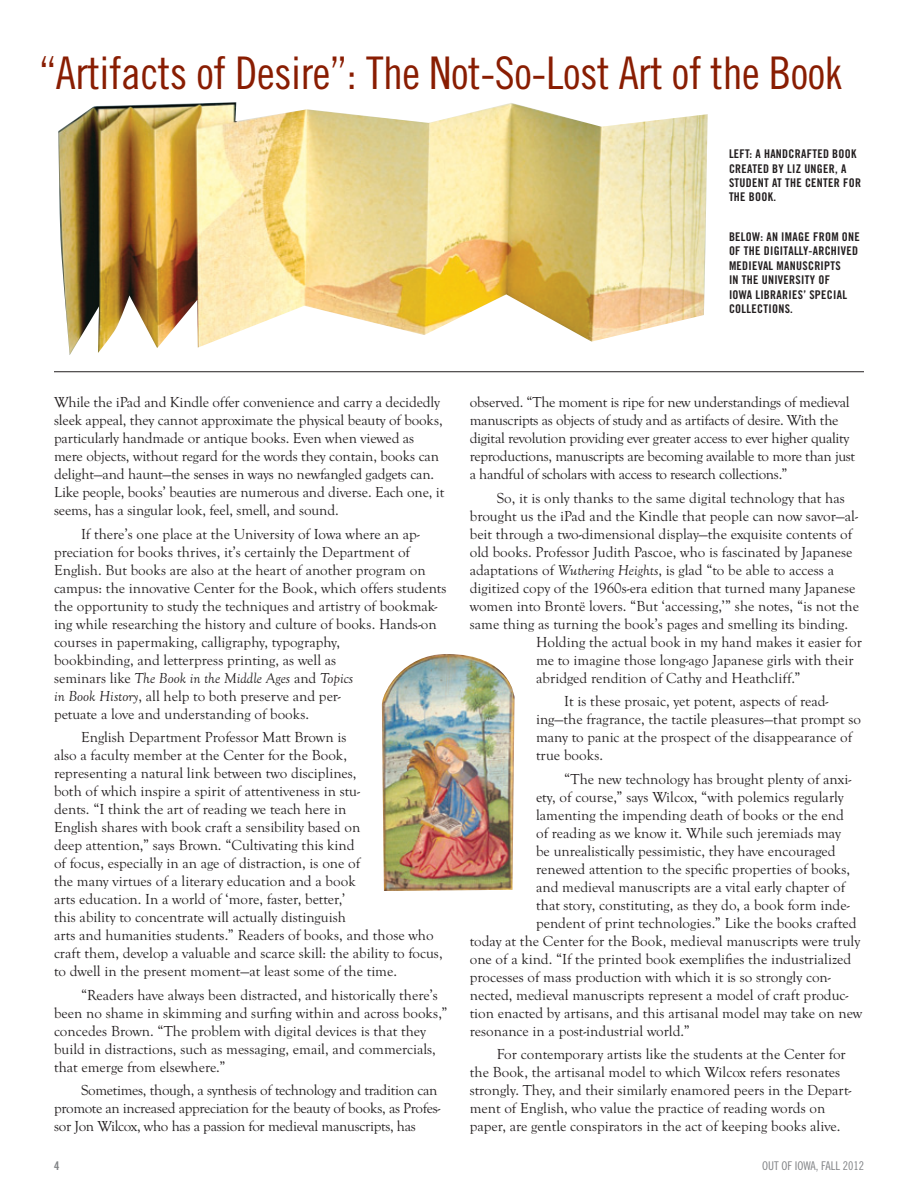
<style>
.page{position:relative;width:918px;height:1188px;background:#fff}
.page>*{position:absolute;margin:0;border:0;box-sizing:border-box;transform-origin:0 0}
.t1{font:45px "Trade Gothic Cond Eighteen";letter-spacing:-.01em;color:#891d02}
.t2{font:15px/18px "Goudy Old Sty T";color:#231f20}
.t3{font:15px/18px "Goudy Old Sty T";letter-spacing:-.02em;color:#231f20}
.t4{font:12px/14.4px "Trade Gothic Bold Cond Twenty";letter-spacing:.025em;color:#231f20}
.t5{font:12px "Trade Gothic Cond Eighteen";color:#808285}
.t6{font:12px "Trade Gothic Bold Cond Twenty";color:#808285}
.s1{font-style:italic}
</style>
<div class="page">
<img style="left:58px;top:102px;width:650px;height:253px">
<hr style="left:54px;top:371px;width:810px;height:1px;background:#231f20">
<img style="left:382px;top:654px;width:133px;height:237px">
<h1 class="t1" style="left:39px;top:47px;width:805px">“Artifacts of Desire”: The Not-So-Lost Art of the Book</h1>
<p class="t4" style="left:729px;top:147px;width:132px;text-indent:88px">ED BOOK<br>CREATED BY LIZ UNGER, A<br>STUDENT AT THE CENTER FOR<br>THE BOOK.</p>
<p class="t4" style="left:729px;top:229px;width:132px">BELOW: AN IMAGE FROM ONE<br>OF THE DIGITALLY-ARC HIVED<br>MEDIEVAL MANUSCRIPTS<br>IN THE UNIVERSITY OF<br>IOWA LIBRARIES’ SPECIAL<br>COLLECTIONS.</p>
<p class="t4" style="left:729px;top:147px;width:67px">LEFT: A HANDCRAFT</p>
<p class="t2" style="left:54px;top:394px;width:392px">While the iPad and Kindle offer convenience and carry a decidedly sleek appeal, they cannot approximate the physical beauty of books, particularly handmade or antique books. Even when viewed as mere objects, without regard for the words they contain, books can delight—and haunt—the senses in ways no newfangled gadgets can.<br>Like people, books’ beauties are numerous and diverse. Each one, it seems, has a singular look, feel, smell, and sound.</p>
<p class="t2" style="left:54px;top:525px;width:394px;text-indent:27px">If there’s one place at the University of Iowa where an ap&shy;preciation for books thrives, it’s certainly the Department of English. But books are also at the heart of another program on campus: the innovative Center for the Book, which offers students the opportunity to study the techniques and artistry of bookmak&shy;ing while researching the history and culture of books. Hands-on courses in papermaking, calligraphy, typography,<br>bookbinding, and letterpress printing, as well as<br>seminars like <span class="s1">The Book in the Middle Ages</span> and <span class="s1">Topics<br>in Book History</span>, all help to both preserve and per-<br>petuate a love and understanding of books.</p>
<p class="t2" style="left:54px;top:728px;width:390px;text-indent:27px">English Department Professor Matt Brown is<br>also a faculty member at the Center for the Book,<br>representing a natural link between two disciplines,<br>both of which inspire a spirit of attentiveness in stu-<br>dents. “I think the art of reading we teach here in<br>English shares with book craft a sensibility based on<br>deep attention,” says Brown. “Cultivating this kind<br>of focus, especially in an age of distraction, is one of<br>the many virtues of a literary education and a book<br>arts education. In a world of ‘more, faster, better,’<br>this ability to concentrate will actually distinguish<br>arts and humanities students.” Readers of books, and those who craft them, develop a valuable and scarce skill: the ability to focus, to dwell in the present moment—at least some of the time.</p>
<p class="t2" style="left:54px;top:986px;width:395px;text-indent:27px">“Readers have always been distracted, and historically there’s been no shame in skimming and surfing within and across books,” concedes Brown. “The problem with digital devices is that they build in distractions, such as messaging, email, and commercials, that emerge from elsewhere.”</p>
<p class="t3" style="left:54px;top:1081px;width:388px;text-indent:27px">Sometimes, though, a synthesis of technology and tradition can promote an increased appreciation for the beauty of books, as Profes&shy;sor Jon Wilcox, who has a passion for medieval manuscripts, has</p>
<p class="t3" style="left:470px;top:394px;width:387px">observed. “The moment is ripe for new understandings of medieval manuscripts as objects of study and as artifacts of desire. With the digital revolution providing ever greater access to ever higher quality reproductions, manuscripts are becoming available to more than just a handful of scholars with access to research collections.”</p>
<p class="t2" style="left:497px;top:489px;width:350px">So, it is only thanks to the same digital technology that has</p>
<p class="t2" style="left:470px;top:507px;width:390px">brought us the iPad and the Kindle that people can now savor—al-</p>
<p class="t2" style="left:470px;top:525px;width:384px">beit through a two-dimensional display—the exquisite contents of</p>
<p class="t2" style="left:470px;top:543px;width:384px">old books. Professor Judith Pascoe, who is fascinated by Japanese</p>
<p class="t2" style="left:470px;top:561px;width:366px">adaptations of <span class="s1">Wuthering Heights</span>, is glad “to be able to access a</p>
<p class="t2" style="left:470px;top:579px;width:387px">digitized copy of the 1960s-era edition that turned many Japanese</p>
<p class="t2" style="left:470px;top:597px;width:391px">women into Brontë lovers. “But ‘accessing,’” she notes, “is not the</p>
<p class="t2" style="left:470px;top:615px;width:380px">same thing as turning the book’s pages and smelling its binding.</p>
<p class="t2" style="left:536px;top:633px;width:327px">Holding the actual book in my hand makes it easier for</p>
<p class="t2" style="left:536px;top:651px;width:319px">me to imagine those long-ago Japanese girls with their</p>
<p class="t2" style="left:536px;top:669px;width:266px">abridged rendition of Cathy and Heathcliff.”</p>
<p class="t2" style="left:536px;top:692px;width:326px;text-indent:28px">It is these prosaic, yet potent, aspects of read&shy;ing—the fragrance, the tactile pleasures—that prompt so many to panic at the prospect of the disappearance of true books.</p>
<p class="t2" style="left:564px;top:770px;width:288px">“The new technology has brought plenty of anxi-</p>
<p class="t2" style="left:536px;top:788px;width:309px">ety, of course,” says Wilcox, “with polemics regularly</p>
<p class="t2" style="left:536px;top:806px;width:309px">lamenting the impending death of books or the end</p>
<p class="t2" style="left:536px;top:824px;width:306px">of reading as we know it. While such jeremiads may</p>
<p class="t2" style="left:536px;top:842px;width:301px">be unrealistically pessimistic, they have encouraged</p>
<p class="t2" style="left:536px;top:860px;width:316px">renewed attention to the specific properties of books,</p>
<p class="t2" style="left:536px;top:878px;width:310px">and medieval manuscripts are a vital early chapter of</p>
<p class="t2" style="left:536px;top:896px;width:315px">that story, constituting, as they do, a book form inde-</p>
<p class="t2" style="left:536px;top:914px;width:322px">pendent of print technologies.” Like the books crafted</p>
<p class="t2" style="left:470px;top:932px;width:392px">today at the Center for the Book, medieval manuscripts were truly</p>
<p class="t2" style="left:470px;top:950px;width:383px">one of a kind. “If the printed book exemplifies the industrialized</p>
<p class="t2" style="left:470px;top:968px;width:362px">processes of mass production with which it is so strongly con-</p>
<p class="t2" style="left:470px;top:986px;width:380px">nected, medieval manuscripts represent a model of craft produc-</p>
<p class="t2" style="left:470px;top:1004px;width:394px">tion enacted by artisans, and this artisanal model may take on new</p>
<p class="t2" style="left:470px;top:1022px;width:221px">resonance in a post-industrial world.”</p>
<p class="t2" style="left:470px;top:1045px;width:383px;text-indent:27px">For contemporary artists like the students at the Center for the Book, the artisanal model to which Wilcox refers resonates strongly. They, and their similarly enamored peers in the Depart&shy;ment of English, who value the practice of reading words on paper, are gentle conspirators in the act of keeping books alive.</p>
<p class="t6" style="left:54px;top:1159px;width:7px">4</p>
<p class="t5" style="left:762px;top:1159px;width:103px">out of iowa, fall 2012</p>
</div>
